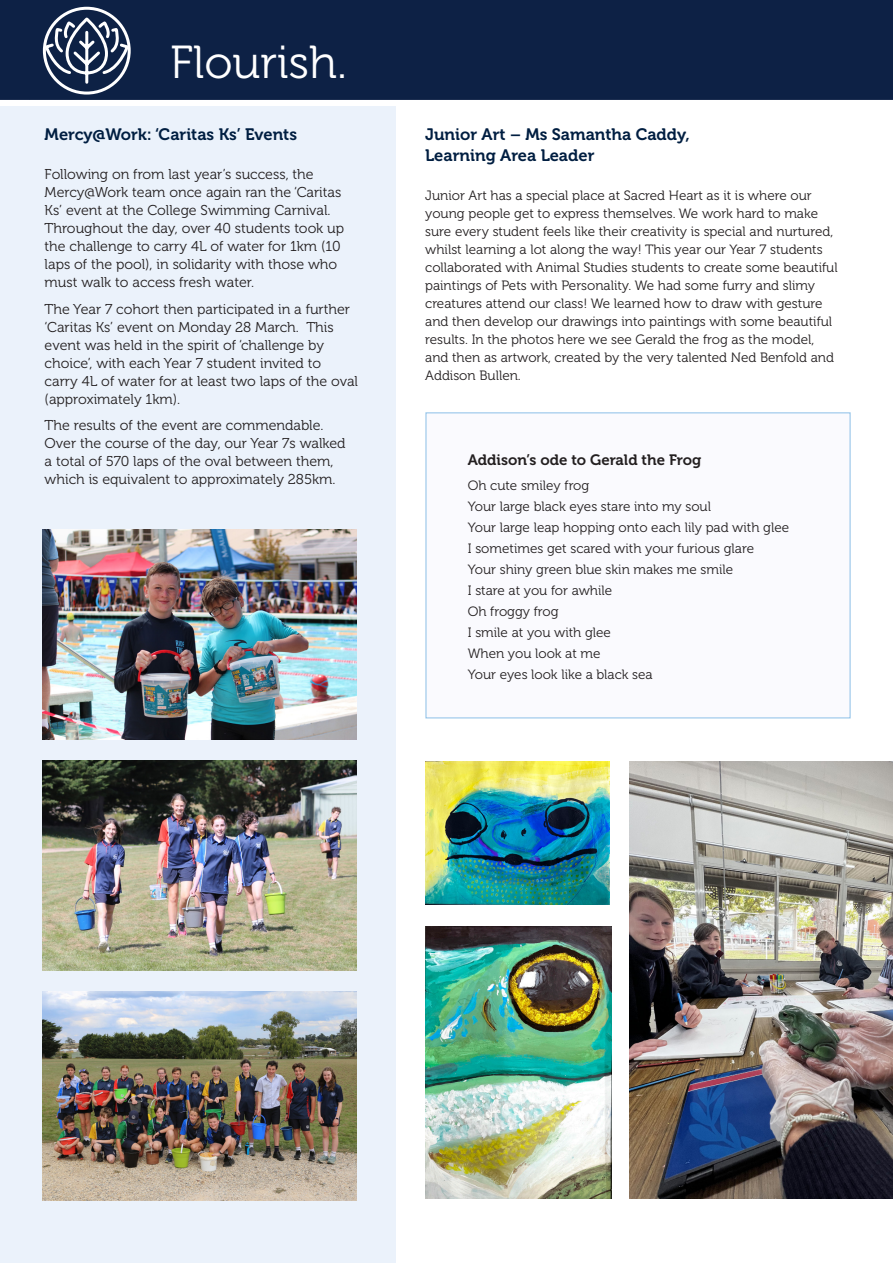
<style>
.page{position:relative;width:893px;height:1263px;background:#fff}
.page>*{position:absolute;margin:0;border:0;box-sizing:border-box;transform-origin:0 0}
.REV_HEAD_with_bleed{font:46.2px "Museo 300";color:#fff}
.Sub_heading{font:16.5px/21px "Museo 700";color:#001e41}
.Sub_heading-2{font:15px "Museo 700";color:#231f20}
.body_text1{font:14.25px/18px "Museo 300";color:#231f20}
.body_text1-2{font:13.5px/18px "Museo 300";color:#231f20}
</style>
<div class="page">
<div style="left:425px;top:412px;width:426px;height:306px;background:#fafafe;border:1px solid #98c6ea"></div>
<div style="left:0;top:106px;width:395px;height:1157px;background:#ebf2fb"></div>
<img style="left:425px;top:761px;width:185px;height:144px">
<img style="left:425px;top:926px;width:186px;height:273px">
<img style="left:629px;top:761px;width:264px;height:438px">
<img style="left:43px;top:529px;width:313px;height:210px">
<img style="left:43px;top:760px;width:313px;height:210px">
<img style="left:43px;top:991px;width:313px;height:210px">
<div style="left:0;top:0;width:893px;height:100px;background:#0d2145"></div>
<svg style="left:43px;top:19px;width:87px;height:66px"></svg>
<div style="left:43px;top:7px;width:88px;height:88px;border:3px solid #fff;border-radius:50%"></div>
<p class="REV_HEAD_with_bleed" style="left:170px;top:38px;width:178px">Flourish.</p>
<p class="Sub_heading" style="left:45px;top:124px;width:254px">Mercy@Work: ‘Caritas Ks’ Events</p>
<p class="body_text1" style="left:45px;top:166px;width:301px">Following on from last year’s success, the Mercy@Work team once again ran the ‘Caritas Ks’ event at the College Swimming Carnival.<br>Throughout the day, over 40 students took up the challenge to carry 4L of water for 1km (10 laps of the pool), in solidarity with those who must walk to access fresh water.</p>
<p class="body_text1" style="left:45px;top:300px;width:315px">The Year 7 cohort then participated in a further ‘Caritas Ks’ event on Monday 28 March. This event was held in the spirit of ‘challenge by choice’, with each Year 7 student invited to<br>carry 4L of water for at least two laps of the oval (approximately 1km).</p>
<p class="body_text1" style="left:45px;top:417px;width:303px">The results of the event are commendable.<br>Over the course of the day, our Year 7s walked a total of 570 laps of the oval between them, which is equivalent to approximately 285km.</p>
<p class="Sub_heading" style="left:425px;top:124px;width:266px">Junior Art – Ms Samantha Caddy,<br>Learning Area Leader</p>
<p class="body_text1-2" style="left:425px;top:187px;width:414px">Junior Art has a special place at Sacred Heart as it is where our young people get to express themselves. We work hard to make sure every student feels like their creativity is special and nurtured, whilst learning a lot along the way! This year our Year 7 students collaborated with Animal Studies students to create some beautiful paintings of Pets with Personality. We had some furry and slimy creatures attend our class! We learned how to draw with gesture and then develop our drawings into paintings with some beautiful results. In the photos here we see Gerald the frog as the model, and then as artwork, created by the very talented Ned Benfold and Addison Bullen.</p>
<p class="Sub_heading-2" style="left:468px;top:451px;width:235px">Addison’s ode to Gerald the Frog</p>
<p class="body_text1-2" style="left:468px;top:477px;width:123px">Oh cute smiley frog</p>
<p class="body_text1-2" style="left:468px;top:498px;width:245px">Your large black eyes stare into my soul</p>
<p class="body_text1-2" style="left:468px;top:519px;width:323px">Your large leap hopping onto each lily pad with glee</p>
<p class="body_text1-2" style="left:468px;top:540px;width:288px">I sometimes get scared with your furious glare</p>
<p class="body_text1-2" style="left:468px;top:561px;width:267px">Your shiny green blue skin makes me smile</p>
<p class="body_text1-2" style="left:468px;top:582px;width:146px">I stare at you for awhile</p>
<p class="body_text1-2" style="left:468px;top:603px;width:92px">Oh froggy frog</p>
<p class="body_text1-2" style="left:468px;top:624px;width:145px">I smile at you with glee</p>
<p class="body_text1-2" style="left:468px;top:645px;width:134px">When you look at me</p>
<p class="body_text1-2" style="left:468px;top:666px;width:186px">Your eyes look like a black sea</p>
</div>
